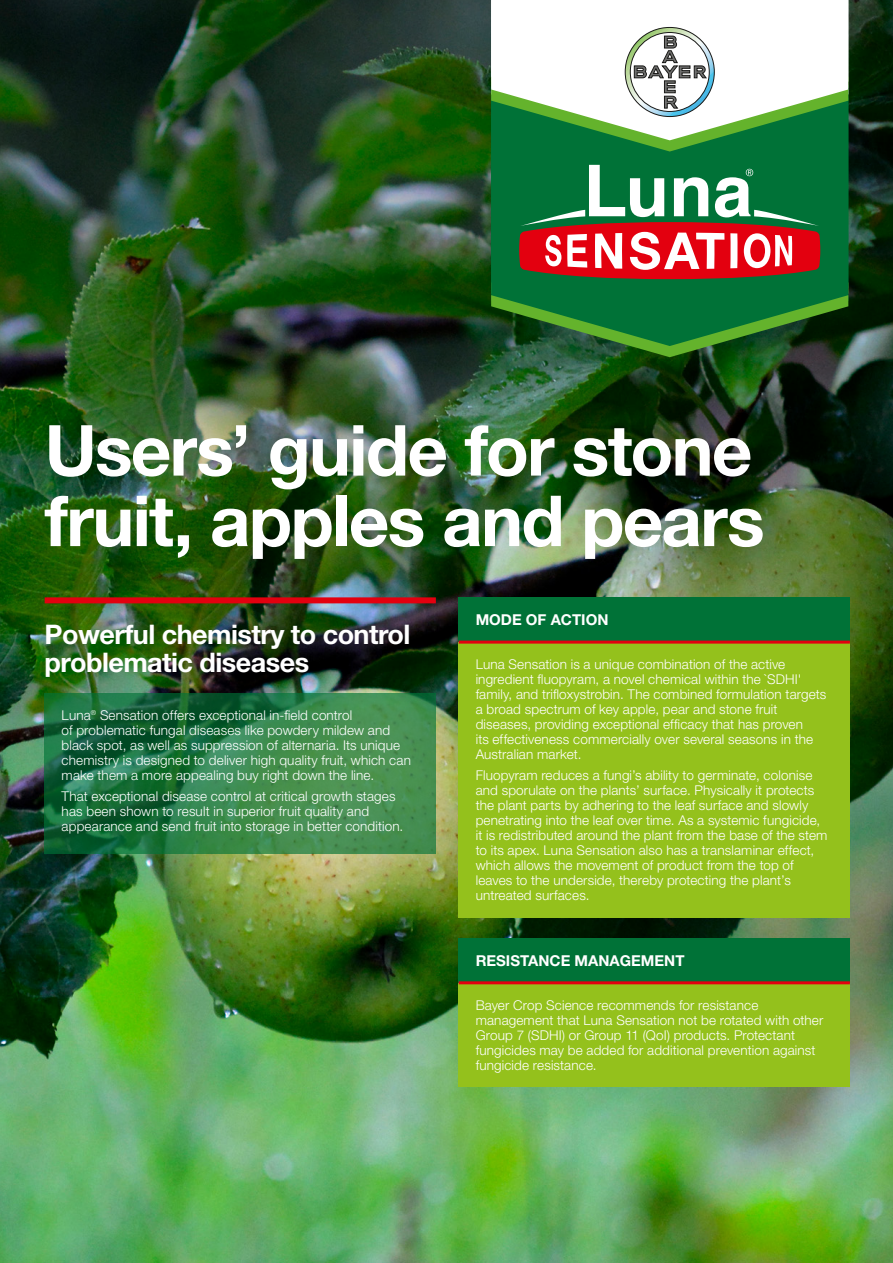
<style>
.page{position:relative;width:893px;height:1263px;background:#fff}
.page>*{position:absolute;margin:0;border:0;box-sizing:border-box;transform-origin:0 0}
.t1{font:700 70.5px/70.5px "Helvetica Neue LT Std";letter-spacing:-.02em;color:#fff}
.t2{font:700 27px/28.5px "Helvetica Neue LT Std";letter-spacing:-.02em;color:#fff}
.t3{font:700 15px "Helvetica Neue LT Std";color:#fff}
.t4{font:300 13.5px/15px "Helvetica Neue LT Std";letter-spacing:.01em;color:#fff}
</style>
<div class="page">
<img style="left:0;top:693px;width:893px;height:570px">
<img style="left:0;top:0;width:893px;height:693px">
<div style="left:45px;top:597px;width:391px;height:6px;background:#e3000f"></div>
<div style="left:459px;top:938px;width:391px;height:45px;background:#007237"></div>
<div style="left:459px;top:983px;width:391px;height:103px;background:#94c11c"></div>
<hr style="left:459px;top:981px;width:391px;height:3px;background:#e3000f">
<div style="left:459px;top:597px;width:391px;height:45px;background:#007237"></div>
<div style="left:459px;top:642px;width:391px;height:275px;background:#94c11c"></div>
<hr style="left:459px;top:641px;width:391px;height:3px;background:#e3000f">
<svg style="left:45px;top:693px;width:391px;height:160px;background:#2e7c45"></svg>
<svg style="left:491px;top:0;width:357px;height:15px"></svg>
<svg style="left:491px;top:15px;width:357px;height:342px"></svg>
<h1 class="t1" style="left:45px;top:414px;width:722px">Users’ guide for stone fruit, apples and pears</h1>
<h2 class="t2" style="left:45px;top:619px;width:367px">Powerful chemistry to control problematic diseases</h2>
<p class="t4" style="left:62px;top:707px;width:351px">Luna<sup>®</sup> Sensation offers exceptional in-field control<br>of problematic fungal diseases like powdery mildew and black spot, as well as suppression of alternaria. Its unique chemistry is designed to deliver high quality fruit, which can make them a more appealing buy right down the line.</p>
<p class="t4" style="left:62px;top:788px;width:343px">That exceptional disease control at critical growth stages has been shown to result in superior fruit quality and appearance and send fruit into storage in better condition.</p>
<p class="t3" style="left:476px;top:610px;width:134px">MODE OF ACTION</p>
<p class="t4" style="left:476px;top:656px;width:352px">Luna Sensation is a unique combination of the active ingredient fluopyram, a novel chemical within the `SDHI' family, and trifloxystrobin. The combined formulation targets a broad spectrum of key apple, pear and stone fruit diseases, providing exceptional efficacy that has proven<br>its effectiveness commercially over several seasons in the Australian market.</p>
<p class="t4" style="left:476px;top:767px;width:353px">Fluopyram reduces a fungi’s ability to germinate, colonise and sporulate on the plants’ surface. Physically it protects the plant parts by adhering to the leaf surface and slowly penetrating into the leaf over time. As a systemic fungicide, it is redistributed around the plant from the base of the stem to its apex. Luna Sensation also has a translaminar effect, which allows the movement of product from the top of leaves to the underside, thereby protecting the plant’s untreated surfaces.</p>
<p class="t3" style="left:476px;top:951px;width:210px">RESISTANCE MANAGEMENT</p>
<p class="t4" style="left:476px;top:997px;width:349px">Bayer Crop Science recommends for resistance management that Luna Sensation not be rotated with other Group 7 (SDHI) or Group 11 (QoI) products. Protectant fungicides may be added for additional prevention against fungicide resistance.</p>
</div>
